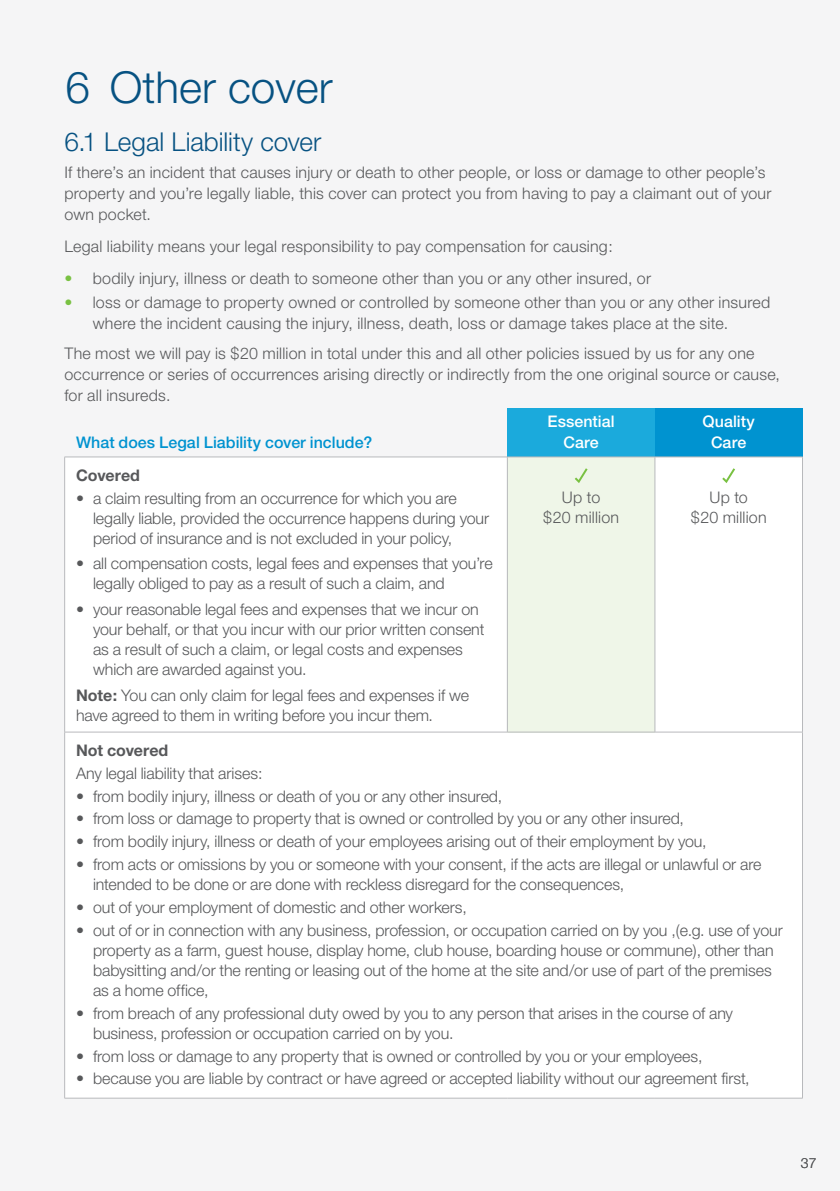
<style>
.page{position:relative;width:840px;height:1191px;background:#fff}
.page>*{position:absolute;margin:0;border:0;box-sizing:border-box;transform-origin:0 0}
.Section_Head{font:300 44px "Helvetica Neue";color:#075282}
.Intro_and_Sub_Sectio{font:300 26px "Helvetica Neue";color:#075282}
.Copy_A5{font:300 16px/20px "Helvetica Neue";letter-spacing:-.005em;color:#57585a}
.Copy_A5-2{font:300 16px/21px "Helvetica Neue";letter-spacing:.015em;color:#57585a}
.Table_-_Bullet{font:300 16px/20px "Helvetica Neue";letter-spacing:-.005em;color:#57585a}
.Table_Header_Right{font:500 16px "Helvetica Neue";color:#0093d0}
.Table_Body_Centred{font:300 16px/20px "Helvetica Neue";letter-spacing:.01em;color:#57585a;text-align:center}
.Table_Body_Right{font:300 16px "Helvetica Neue";letter-spacing:-.005em;color:#57585a}
.Table_Header{font:500 16px/21px "Helvetica Neue";letter-spacing:.005em;color:#fff;text-align:center}
.Table_Head_-_Body_Ri{font:700 16px "Helvetica Neue";color:#57585a}
.t1{font:300 14px "Helvetica Neue";color:#57585a}
.s1{color:#79c142}
.s2{font-weight:700}
</style>
<div class="page">
<div style="left:0;top:0;width:839px;height:1191px;background:#f5f5f6"></div>
<div style="left:507px;top:409px;width:147px;height:48px;background:#1baadc"></div>
<div style="left:654px;top:409px;width:148px;height:48px;background:#0093d0"></div>
<div style="left:507px;top:457px;width:147px;height:275px;background:#eff6e8"></div>
<hr style="left:64px;top:456px;width:443px;height:1px;background:#b8b9bc">
<hr style="left:64px;top:457px;width:1px;height:275px;background:#b8b9bc">
<hr style="left:507px;top:456px;width:147px;height:1px;background:#b8b9bc">
<hr style="left:506px;top:457px;width:1px;height:275px;background:#b8b9bc">
<hr style="left:654px;top:456px;width:148px;height:1px;background:#b8b9bc">
<hr style="left:654px;top:457px;width:1px;height:275px;background:#b8b9bc">
<hr style="left:801px;top:457px;width:1px;height:275px;background:#b8b9bc">
<hr style="left:64px;top:731px;width:443px;height:1px;background:#b8b9bc">
<hr style="left:64px;top:732px;width:1px;height:366px;background:#b8b9bc">
<hr style="left:507px;top:731px;width:147px;height:1px;background:#b8b9bc">
<hr style="left:654px;top:731px;width:148px;height:1px;background:#b8b9bc">
<hr style="left:801px;top:732px;width:1px;height:366px;background:#b8b9bc">
<hr style="left:64px;top:1097px;width:443px;height:1px;background:#b8b9bc">
<hr style="left:507px;top:1097px;width:147px;height:1px;background:#b8b9bc">
<hr style="left:654px;top:1097px;width:148px;height:1px;background:#b8b9bc">
<svg style="left:574px;top:468px;width:14px;height:15px"></svg>
<svg style="left:722px;top:468px;width:13px;height:15px"></svg>
<p class="Section_Head" style="left:65px;top:60px;width:268px">6 Other cover</p>
<p class="Intro_and_Sub_Sectio" style="left:64px;top:126px;width:258px">6.1 Legal Liability cover</p>
<p class="Copy_A5-2" style="left:64px;top:161px;width:708px">If there’s an incident that causes injury or death to other people, or loss or damage to other people’s property and you’re legally liable, this cover can protect you from having to pay a claimant out of your own pocket.</p>
<p class="Copy_A5-2" style="left:64px;top:235px;width:549px">Legal liability means your legal responsibility to pay compensation for causing:</p>
<p class="Copy_A5-2" style="left:64px;top:268px;width:588px"><span class="s1">•</span> bodily injury, illness or death to someone other than you or any other insured, or</p>
<p class="Copy_A5-2" style="left:93px;top:292px;width:678px;text-indent:-28px"><span class="s1">•</span> loss or damage to property owned or controlled by someone other than you or any other insured where the incident causing the injury, illness, death, loss or damage takes place at the site.</p>
<p class="Copy_A5-2" style="left:64px;top:342px;width:716px">The most we will pay is $20 million in total under this and all other policies issued by us for any one occurrence or series of occurrences arising directly or indirectly from the one original source or cause, for all insureds.</p>
<p class="Table_Header_Right" style="left:76px;top:433px;width:298px">What does Legal Liability cover include?</p>
<p class="Table_Header" style="left:547px;top:411px;width:69px">Essential<br>Care</p>
<p class="Table_Header" style="left:702px;top:411px;width:54px">Quality<br>Care</p>
<p class="Table_Head_-_Body_Ri" style="left:76px;top:465px;width:65px">Covered</p>
<p class="Copy_A5" style="left:93px;top:487px;width:397px;text-indent:-17px">• a claim resulting from an occurrence for which you are legally liable, provided the occurrence happens during your period of insurance and is not excluded in your policy,</p>
<p class="Copy_A5" style="left:93px;top:553px;width:401px;text-indent:-17px">• all compensation costs, legal fees and expenses that you’re legally obliged to pay as a result of such a claim, and</p>
<p class="Copy_A5" style="left:93px;top:599px;width:392px;text-indent:-17px">• your reasonable legal fees and expenses that we incur on your behalf, or that you incur with our prior written consent as a result of such a claim, or legal costs and expenses which are awarded against you.</p>
<p class="Table_-_Bullet" style="left:76px;top:684px;width:394px"><span class="s2">Note:</span> You can only claim for legal fees and expenses if we have agreed to them in writing before you incur them.</p>
<p class="Table_Body_Centred" style="left:543px;top:487px;width:77px">Up to<br>$20 million</p>
<p class="Table_Body_Centred" style="left:690px;top:487px;width:77px">Up to<br>$20 million</p>
<p class="Table_Head_-_Body_Ri" style="left:76px;top:740px;width:94px">Not covered</p>
<p class="Table_Body_Right" style="left:76px;top:763px;width:188px">Any legal liability that arises:</p>
<p class="Copy_A5" style="left:76px;top:785px;width:427px">• from bodily injury, illness or death of you or any other insured,</p>
<p class="Copy_A5" style="left:76px;top:808px;width:609px">• from loss or damage to property that is owned or controlled by you or any other insured,</p>
<p class="Copy_A5" style="left:76px;top:831px;width:631px">• from bodily injury, illness or death of your employees arising out of their employment by you,</p>
<p class="Copy_A5" style="left:93px;top:854px;width:669px;text-indent:-17px">• from acts or omissions by you or someone with your consent, if the acts are illegal or unlawful or are intended to be done or are done with reckless disregard for the consequences,</p>
<p class="Copy_A5" style="left:76px;top:897px;width:392px">• out of your employment of domestic and other workers,</p>
<p class="Copy_A5" style="left:93px;top:919px;width:690px;text-indent:-17px">• out of or in connection with any business, profession, or occupation carried on by you ,(e.g. use of your property as a farm, guest house, display home, club house, boarding house or commune), other than babysitting and/or the renting or leasing out of the home at the site and/or use of part of the premises as a home office,</p>
<p class="Copy_A5" style="left:93px;top:1002px;width:641px;text-indent:-17px">• from breach of any professional duty owed by you to any person that arises in the course of any business, profession or occupation carried on by you.</p>
<p class="Copy_A5" style="left:76px;top:1045px;width:627px">• from loss or damage to any property that is owned or controlled by you or your employees,</p>
<p class="Copy_A5" style="left:76px;top:1068px;width:674px">• because you are liable by contract or have agreed or accepted liability without our agreement first,</p>
<p class="t1" style="left:800px;top:1154px;width:17px">37</p>
</div>
